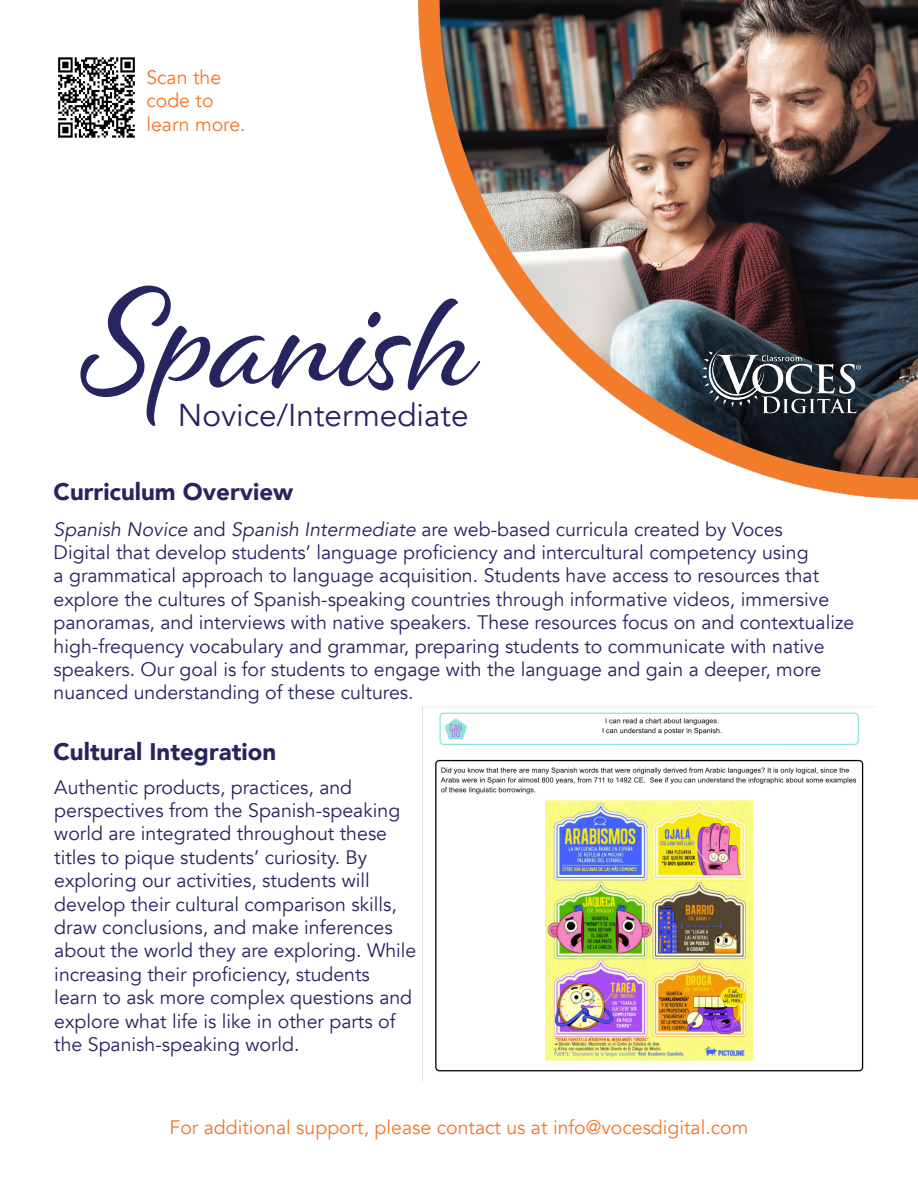
<style>
.page{position:relative;width:918px;height:1188px;background:#fff}
.page>*{position:absolute;margin:0;border:0;box-sizing:border-box;transform-origin:0 0}
.t1{font:150px "Alisha";color:#27255f}
.t2{font:31.5px "Avenir";color:#27255f}
.t3{font:900 24px "Avenir";color:#28245f}
.t4{font:19.5px/23.4px "Avenir";color:#26255f}
.t5{font:19.5px/23.4px "Avenir";color:#f37729}
.s1{font-style:italic}
</style>
<div class="page">
<img style="left:422px;top:706px;width:454px;height:376px">
<img style="left:58px;top:57px;width:77px;height:81px">
<img style="left:418px;top:0;width:500px;height:500px">
<img style="left:700px;top:341px;width:165px;height:80px">
<hr style="left:917px;top:668px;width:1px;height:520px;background:#f47a2a">
<p class="t5" style="left:146px;top:66px;width:101px">Scan the code to learn more.</p>
<p class="t1" style="left:79px;top:249px;width:400px">Spanish</p>
<p class="t2" style="left:178px;top:396px;width:292px">Novice/Intermediate</p>
<p class="t3" style="left:54px;top:471px;width:241px">Curriculum Overview</p>
<p class="t4" style="left:54px;top:517px;width:802px"><span class="s1">Spanish Novice</span> and <span class="s1">Spanish Intermediate</span> are web-based curricula created by Voces<br>Digital that develop students’ language proficiency and intercultural competency using<br>a grammatical approach to language acquisition. Students have access to resources that explore the cultures of Spanish-speaking countries through informative videos, immersive panoramas, and interviews with native speakers. These resources focus on and contextualize high-frequency vocabulary and grammar, preparing students to communicate with native speakers. Our goal is for students to engage with the language and gain a deeper, more nuanced understanding of these cultures.</p>
<p class="t3" style="left:54px;top:731px;width:224px">Cultural Integration</p>
<p class="t4" style="left:54px;top:776px;width:364px">Authentic products, practices, and perspectives from the Spanish-speaking world are integrated throughout these titles to pique students’ curiosity. By exploring our activities, students will develop their cultural comparison skills, draw conclusions, and make inferences about the world they are exploring. While increasing their proficiency, students learn to ask more complex questions and explore what life is like in other parts of the Spanish-speaking world.</p>
<p class="t5" style="left:170px;top:1116px;width:580px">For additional support, please contact us at info@vocesdigital.com</p>
</div>
